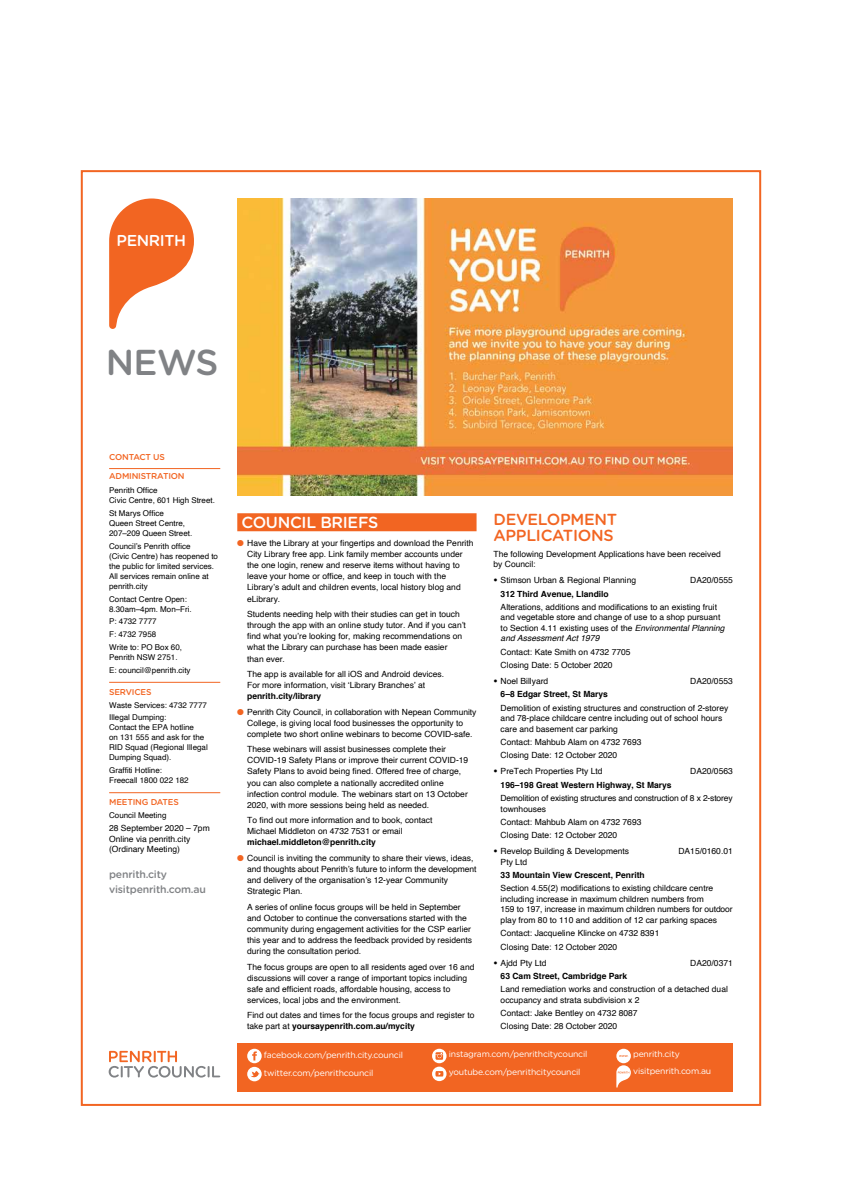
<style>
.page{position:relative;width:842px;height:1191px;background:#fff}
.page>*{position:absolute;margin:0;border:0;box-sizing:border-box;transform-origin:0 0}
.t1{font:500 36px "Gotham Rounded";color:#808285}
.t2{font:500 16px/16px "Gotham Rounded";letter-spacing:-.02em;color:#f26522}
.t3{font:500 16px "Gotham Rounded";letter-spacing:-.02em;color:#fff}
.t4{font:500 15.7px "Gotham Rounded";letter-spacing:-.025em;color:#fff}
.t5{font:500 10.5px/15.3px "Gotham Rounded";letter-spacing:-.02em;color:#808285}
.t6{font:8.6px/17.5px "Gotham Rounded";letter-spacing:-.02em;color:#fff}
.t7{font:8.5px/11.1px "Helvetica";color:#000}
.t8{font:700 8.5px "Helvetica";color:#000}
.t9{font:500 8.5px "Gotham Rounded";letter-spacing:-.02em;color:#f26522}
.t10{font:8px/10px "Helvetica";color:#000}
.s1{color:#f26522}
.s2{font-weight:700}
.s3{font-weight:900}
.s4{font-style:italic}
</style>
<div class="page">
<hr style="left:109px;top:792px;width:111px;height:1px;background:#f26522">
<hr style="left:109px;top:682px;width:111px;height:1px;background:#f26522">
<hr style="left:109px;top:468px;width:111px;height:1px;background:#f26522">
<svg style="left:109px;top:198px;width:85px;height:131px"></svg>
<img style="left:237px;top:198px;width:496px;height:298px">
<div style="left:237px;top:513px;width:240px;height:18px;background:#f26522"></div>
<svg style="left:109px;top:1050px;width:111px;height:27px"></svg>
<div style="left:237px;top:1043px;width:496px;height:48px;background:#f26522"></div>
<svg style="left:247px;top:1048px;width:15px;height:15px"></svg>
<svg style="left:252px;top:1051px;width:5px;height:9px"></svg>
<svg style="left:247px;top:1066px;width:15px;height:15px"></svg>
<svg style="left:250px;top:1071px;width:10px;height:6px"></svg>
<svg style="left:432px;top:1048px;width:14px;height:15px"></svg>
<svg style="left:435px;top:1052px;width:8px;height:7px"></svg>
<svg style="left:432px;top:1066px;width:14px;height:15px"></svg>
<svg style="left:435px;top:1071px;width:8px;height:5px"></svg>
<div style="left:616px;top:1048px;width:15px;height:15px;background:#fff;border-radius:50%"></div>
<svg style="left:619px;top:1055px;width:10px;height:2px"></svg>
<svg style="left:616px;top:1065px;width:15px;height:22px"></svg>
<p class="t4" style="left:117px;top:231px;width:71px">PENRITH</p>
<p class="t1" style="left:106px;top:340px;width:114px">NEWS</p>
<p class="t9" style="left:109px;top:451px;width:57px">CONTACT US</p>
<p class="t9" style="left:109px;top:470px;width:77px">ADMINISTRATION</p>
<p class="t10" style="left:109px;top:485px;width:50px">Penrith Office</p>
<p class="t10" style="left:109px;top:494px;width:107px;line-height:12.8px">Civic Centre, 601 High Street.<br>St Marys Office</p>
<p class="t10" style="left:109px;top:518px;width:85px">Queen Street Centre,<br>207–209 Queen Street.</p>
<p class="t10" style="left:109px;top:541px;width:110px">Council’s Penrith office<br>(Civic Centre) has reopened to the public for limited services.<br>All services remain online at penrith.city</p>
<p class="t10" style="left:109px;top:594px;width:84px">Contact Centre Open:<br>8.30am–4pm. Mon–Fri.</p>
<p class="t10" style="left:109px;top:617px;width:49px">P: 4732 7777</p>
<p class="t10" style="left:109px;top:628px;width:74px;line-height:12.8px">F: 4732 7958<br>Write to: PO Box 60,</p>
<p class="t10" style="left:109px;top:652px;width:70px">Penrith NSW 2751.</p>
<p class="t10" style="left:109px;top:665px;width:83px">E: council@penrith.city</p>
<p class="t9" style="left:109px;top:686px;width:44px">SERVICES</p>
<p class="t10" style="left:109px;top:698px;width:99px;line-height:12.8px">Waste Services: 4732 7777<br>Illegal Dumping:</p>
<p class="t10" style="left:109px;top:723px;width:97px">Contact the EPA hotline on 131 555 and ask for the</p>
<p class="t10" style="left:109px;top:743px;width:100px">RID Squad (Regional Illegal<br>Dumping Squad).</p>
<p class="t10" style="left:109px;top:765px;width:54px">Graffiti Hotline:</p>
<p class="t10" style="left:109px;top:775px;width:81px">Freecall 1800 022 182</p>
<p class="t9" style="left:109px;top:797px;width:71px">MEETING DATES</p>
<p class="t10" style="left:109px;top:810px;width:59px">Council Meeting</p>
<p class="t7" style="left:109px;top:823px;width:102px;line-height:10.5px">28 September 2020 – 7pm<br>Online via penrith.city (Ordinary Meeting)</p>
<p class="t5" style="left:109px;top:866px;width:98px">penrith.city visitpenrith.com.au</p>
<p class="t3" style="left:242px;top:512px;width:138px">COUNCIL BRIEFS</p>
<p class="t7" style="left:247px;top:537px;width:228px;text-indent:-10px"><span class="s1">●</span> Have the Library at your fingertips and download the Penrith City Library free app. Link family member accounts under the one login, renew and reserve items without having to leave your home or office, and keep in touch with the Library’s adult and children events, local history blog and eLibrary.</p>
<p class="t7" style="left:247px;top:608px;width:220px">Students needing help with their studies can get in touch through the app with an online study tutor. And if you can’t find what you’re looking for, making recommendations on what the Library can purchase has been made easier than ever.</p>
<p class="t7" style="left:247px;top:668px;width:199px">The app is available for all iOS and Android devices.<br>For more information, visit ‘Library Branches’ at</p>
<p class="t8" style="left:247px;top:689px;width:76px">penrith.city/library</p>
<p class="t7" style="left:247px;top:706px;width:231px;text-indent:-10px"><span class="s1">●</span> Penrith City Council, in collaboration with Nepean Community<br>College, is giving local food businesses the opportunity to complete two short online webinars to become COVID-safe.</p>
<p class="t7" style="left:247px;top:744px;width:223px">These webinars will assist businesses complete their COVID-19 Safety Plans or improve their current COVID-19<br>Safety Plans to avoid being fined. Offered free of charge, you can also complete a nationally accredited online infection control module. The webinars start on 13 October 2020, with more sessions being held as needed.</p>
<p class="t7" style="left:247px;top:815px;width:187px">To find out more information and to book, contact<br>Michael Middleton on 4732 7531 or email</p>
<p class="t8" style="left:247px;top:835px;width:130px">michael.middleton@penrith.city</p>
<p class="t7" style="left:247px;top:852px;width:231px;text-indent:-10px"><span class="s1">●</span> Council is inviting the community to share their views, ideas, and thoughts about Penrith’s future to inform the development and delivery of the organisation’s 12-year Community Strategic Plan.</p>
<p class="t7" style="left:247px;top:901px;width:226px">A series of online focus groups will be held in September and October to continue the conversations started with the community during engagement activities for the CSP earlier this year and to address the feedback provided by residents during the consultation period.</p>
<p class="t7" style="left:247px;top:961px;width:229px">The focus groups are open to all residents aged over 16 and discussions will cover a range of important topics including safe and efficient roads, affordable housing, access to services, local jobs and the environment.</p>
<p class="t7" style="left:247px;top:1010px;width:229px">Find out dates and times for the focus groups and register to take part at <span class="s2">yoursaypenrith.com.au/mycity</span></p>
<p class="t2" style="left:494px;top:511px;width:125px">DEVELOPMENT<br>APPLICATIONS</p>
<p class="t7" style="left:494px;top:549px;width:229px;line-height:10.5px">The following Development Applications have been received by Council:</p>
<p class="t7" style="left:494px;top:575px;width:144px"><span class="s3">•</span> Stimson Urban &amp; Regional Planning</p>
<p class="t7" style="left:690px;top:575px;width:44px">DA20/0555</p>
<p class="t8" style="left:501px;top:587px;width:110px">312 Third Avenue, Llandilo</p>
<p class="t7" style="left:501px;top:602px;width:225px;line-height:10.5px">Alterations, additions and modifications to an existing fruit and vegetable store and change of use to a shop pursuant to Section 4.11 existing uses of the <span class="s4">Environmental Planning and Assessment Act 1979</span></p>
<p class="t7" style="left:501px;top:645px;width:131px;line-height:13.3px">Contact: Kate Smith on 4732 7705<br>Closing Date: 5 October 2020</p>
<p class="t7" style="left:494px;top:676px;width:56px"><span class="s3">•</span> Noel Billyard</p>
<p class="t7" style="left:690px;top:676px;width:44px">DA20/0553</p>
<p class="t8" style="left:501px;top:687px;width:109px">6–8 Edgar Street, St Marys</p>
<p class="t7" style="left:501px;top:703px;width:229px;line-height:10.5px">Demolition of existing structures and construction of 2-storey and 78-place childcare centre including out of school hours care and basement car parking</p>
<p class="t7" style="left:501px;top:735px;width:142px;line-height:13.3px">Contact: Mahbub Alam on 4732 7693<br>Closing Date: 12 October 2020</p>
<p class="t7" style="left:494px;top:766px;width:111px"><span class="s3">•</span> PreTech Properties Pty Ltd</p>
<p class="t7" style="left:690px;top:766px;width:44px">DA20/0563</p>
<p class="t8" style="left:501px;top:778px;width:173px">196–198 Great Western Highway, St Marys</p>
<p class="t7" style="left:501px;top:793px;width:234px;line-height:10.5px">Demolition of existing structures and construction of 8 x 2-storey townhouses</p>
<p class="t7" style="left:501px;top:815px;width:142px;line-height:13.3px">Contact: Mahbub Alam on 4732 7693<br>Closing Date: 12 October 2020</p>
<p class="t7" style="left:494px;top:846px;width:137px"><span class="s3">•</span> Revelop Building &amp; Developments</p>
<p class="t7" style="left:678px;top:846px;width:56px">DA15/0160.01</p>
<p class="t7" style="left:501px;top:856px;width:28px">Pty Ltd</p>
<p class="t8" style="left:501px;top:868px;width:146px">33 Mountain View Crescent, Penrith</p>
<p class="t7" style="left:501px;top:883px;width:234px;line-height:10.5px">Section 4.55(2) modifications to existing childcare centre including increase in maximum children numbers from<br>159 to 197, increase in maximum children numbers for outdoor play from 80 to 110 and addition of 12 car parking spaces</p>
<p class="t7" style="left:501px;top:926px;width:160px;line-height:13.3px">Contact: Jacqueline Klincke on 4732 8391<br>Closing Date: 12 October 2020</p>
<p class="t7" style="left:494px;top:957px;width:54px"><span class="s3">•</span> Ajdd Pty Ltd</p>
<p class="t7" style="left:690px;top:957px;width:44px">DA20/0371</p>
<p class="t8" style="left:501px;top:969px;width:128px">63 Cam Street, Cambridge Park</p>
<p class="t7" style="left:501px;top:984px;width:229px;line-height:10.5px">Land remediation works and construction of a detached dual occupancy and strata subdivision x 2</p>
<p class="t7" style="left:501px;top:1006px;width:139px;line-height:13.3px">Contact: Jake Bentley on 4732 8087<br>Closing Date: 28 October 2020</p>
<p class="t6" style="left:264px;top:1046px;width:141px">facebook.com/penrith.city.council twitter.com/penrithcouncil</p>
<p class="t6" style="left:449px;top:1045px;width:140px;line-height:17.1px">instagram.com/penrithcitycouncil youtube.com/penrithcitycouncil</p>
<p class="t6" style="left:633px;top:1045px;width:80px">penrith.city visitpenrith.com.au</p>
</div>
